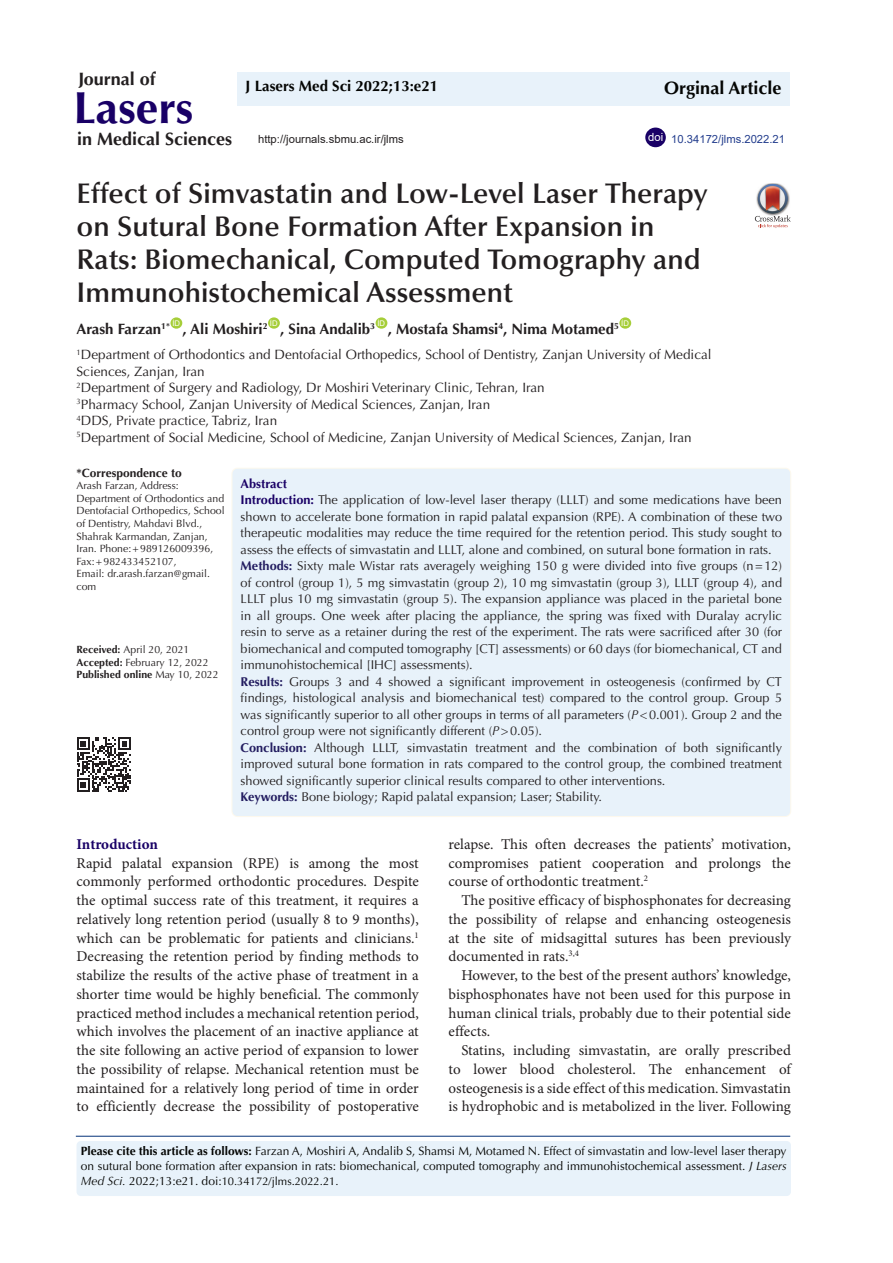
<style>
.page{position:relative;width:893px;height:1263px;background:#fff}
.page>*{position:absolute;margin:0;border:0;box-sizing:border-box;transform-origin:0 0}
.t1{font:700 45px "Optima LT Std";color:#190066}
.t2{font:600 28.5px/33px "Optima LT Std";color:#231f20}
.t3{font:700 18px "Optima LT Std";color:#231f20}
.t4{font:700 18px "Optima LT Std";color:#040503}
.t5{font:15px/18.8px "Minion Pro";color:#231f20;text-align:justify}
.t6{font:700 15px "Optima LT Std";color:#231f20}
.t7{font:700 15px "Optima LT Std";color:#040503}
.t8{font:700 15px "Minion Pro";letter-spacing:-.005em;color:#190066}
.t9{font:13.5px/16.5px "Optima LT Std";color:#231f20}
.t10{font:12.75px/16.5px "Optima LT Std";color:#231f20;text-align:justify}
.Default{font:700 12.75px "Optima LT Std";color:#190066}
.t11{font:12px/15px "Optima LT Std";color:#040503}
.t12{font:700 12px "Optima LT Std";color:#231f20}
.t13{font:11.25px "Optima LT Std";color:#040503}
.t14{font:11.25px "Arial";color:#231f20}
.t15{font:11.25px "Arial";color:#253f8e}
.t16{font:11.25px "Arial";color:#fff}
.t17{font:10.5px/12.6px "Optima LT Std";color:#231f20}
.t18{font:700 10.5px "Optima LT Std";color:#231f20}
.t19{font:7.8px "Arial";color:#fff}
.s1{font-weight:700;color:#190066}
.s2{font-weight:700;color:#231d60}
.s3{font-style:italic}
.s4{font-weight:700}
.s5{font-weight:400}
.s6{font-style:italic;font-size:12px}
.s7{font-size:12px}
</style>
<div class="page">
<hr style="left:76px;top:1136px;width:714px;height:1px;background:#053278">
<div style="left:77px;top:1141px;width:714px;height:55px;background:#e8f2fa;border-radius:4px"></div>
<img style="left:767px;top:183px;width:12px;height:1px">
<svg style="left:755px;top:184px;width:36px;height:44px"></svg>
<div style="left:624px;top:72px;width:166px;height:34px;background:#e8f2fa"></div>
<div style="left:645px;top:128px;width:21px;height:19px;background:#190066;border-radius:50%"></div>
<svg style="left:170px;top:317px;width:12px;height:12px"></svg>
<div style="left:268px;top:317px;width:12px;height:12px;background:#a6ce39;border-radius:50%"></div>
<div style="left:376px;top:317px;width:11px;height:12px;background:#a6ce39;border-radius:50%"></div>
<div style="left:619px;top:317px;width:12px;height:12px;background:#a6ce39;border-radius:50%"></div>
<div style="left:232px;top:468px;width:559px;height:348px;background:#e8f2fa;border-radius:6px"></div>
<svg style="left:77px;top:737px;width:54px;height:54px"></svg>
<div style="left:237px;top:72px;width:387px;height:34px;background:#e8f2fa"></div>
<p class="t3" style="left:78px;top:68px;width:79px">Journal of</p>
<p class="t1" style="left:73px;top:81px;width:122px">Lasers</p>
<p class="t3" style="left:77px;top:129px;width:157px">in Medical Sciences</p>
<p class="t4" style="left:664px;top:77px;width:119px">Orginal Article</p>
<p class="t7" style="left:246px;top:78px;width:194px">J Lasers Med Sci 2022;13:e21</p>
<p class="t16" style="left:648px;top:129px;width:17px">doi</p>
<p class="t15" style="left:671px;top:131px;width:115px">10.34172/jlms.2022.21</p>
<p class="t2" style="left:77px;top:177px;width:633px">Effect of Simvastatin and Low-Level Laser Therapy on Sutural Bone Formation After Expansion in Rats: Biomechanical, Computed Tomography and Immunohistochemical Assessment</p>
<p class="t6" style="left:77px;top:320px;width:95px">Arash Farzan<sup>1*</sup></p>
<p class="t19" style="left:172px;top:318px;width:9px">ID</p>
<p class="t6" style="left:183px;top:320px;width:86px">, Ali Moshiri<sup>2</sup></p>
<p class="t19" style="left:270px;top:318px;width:9px">ID</p>
<p class="t6" style="left:280px;top:320px;width:96px">, Sina Andalib<sup>3</sup></p>
<p class="t19" style="left:377px;top:318px;width:9px">ID</p>
<p class="t6" style="left:388px;top:320px;width:233px">, Mostafa Shamsi<sup>4</sup>, Nima Motamed<sup>5</sup></p>
<p class="t19" style="left:621px;top:318px;width:9px">ID</p>
<p class="t9" style="left:77px;top:347px;width:636px"><sup>1</sup>Department of Orthodontics and Dentofacial Orthopedics, School of Dentistry, Zanjan University of Medical<br>Sciences, Zanjan, Iran</p>
<p class="t9" style="left:77px;top:380px;width:470px"><sup>2</sup>Department of Surgery and Radiology, Dr Moshiri Veterinary Clinic, Tehran, Iran</p>
<p class="t9" style="left:77px;top:396px;width:415px"><sup>3</sup>Pharmacy School, Zanjan University of Medical Sciences, Zanjan, Iran</p>
<p class="t9" style="left:77px;top:413px;width:202px"><sup>4</sup>DDS, Private practice, Tabriz, Iran</p>
<p class="t9" style="left:77px;top:429px;width:617px"><sup>5</sup>Department of Social Medicine, School of Medicine, Zanjan University of Medical Sciences, Zanjan, Iran</p>
<p class="Default" style="left:241px;top:476px;width:48px">Abstract</p>
<p class="t10" style="left:241px;top:492px;width:543px"><span class="s1">Introduction:</span> The application of low-level laser therapy (LLLT) and some medications have been shown to accelerate bone formation in rapid palatal expansion (RPE). A combination of these two therapeutic modalities may reduce the time required for the retention period. This study sought to assess the effects of simvastatin and LLLT, alone and combined, on sutural bone formation in rats.</p>
<p class="t10" style="left:241px;top:558px;width:543px"><span class="s2">Methods:</span> Sixty male Wistar rats averagely weighing 150 g were divided into five groups (n=12) of control (group 1), 5 mg simvastatin (group 2), 10 mg simvastatin (group 3), LLLT (group 4), and LLLT plus 10 mg simvastatin (group 5). The expansion appliance was placed in the parietal bone in all groups. One week after placing the appliance, the spring was fixed with Duralay acrylic resin to serve as a retainer during the rest of the experiment. The rats were sacrificed after 30 (for biomechanical and computed tomography [CT] assessments) or 60 days (for biomechanical, CT and immunohistochemical [IHC] assessments).</p>
<p class="t10" style="left:241px;top:673px;width:543px"><span class="s2">Results:</span> Groups 3 and 4 showed a significant improvement in osteogenesis (confirmed by CT findings, histological analysis and biomechanical test) compared to the control group. Group 5 was significantly superior to all other groups in terms of all parameters (<span class="s3">P</span>&lt;0.001). Group 2 and the control group were not significantly different (<span class="s3">P</span>&gt;0.05).</p>
<p class="t10" style="left:241px;top:739px;width:543px"><span class="s2">Conclusion:</span> Although LLLT, simvastatin treatment and the combination of both significantly improved sutural bone formation in rats compared to the control group, the combined treatment showed significantly superior clinical results compared to other interventions.</p>
<p class="t10" style="left:241px;top:789px;width:363px"><span class="s2">Keywords:</span> Bone biology; Rapid palatal expansion; Laser; Stability.</p>
<p class="t14" style="left:258px;top:131px;width:147px">http://journals.sbmu.ac.ir/jlms</p>
<p class="t12" style="left:77px;top:465px;width:107px">*Correspondence to</p>
<p class="t17" style="left:77px;top:479px;width:150px">Arash Farzan, Address:<br>Department of Orthodontics and<br>Dentofacial Orthopedics, School of Dentistry, Mahdavi Blvd.,<br>Shahrak Karmandan, Zanjan,<br>Iran. Phone:+989126009396,<br>Fax:+982433452107,</p>
<p class="t17" style="left:77px;top:568px;width:135px">Email: dr.arash.farzan@gmail. com</p>
<p class="t17" style="left:77px;top:643px;width:114px"><span class="s4">Received:</span> April 20, 2021</p>
<p class="t17" style="left:77px;top:656px;width:133px"><span class="s4">Accepted:</span> February 12, 2022</p>
<p class="t18" style="left:77px;top:668px;width:144px">Published online <span class="s5">May 10, 2022</span></p>
<p class="t8" style="left:77px;top:833px;width:83px">Introduction</p>
<p class="t5" style="left:77px;top:853px;width:344px">Rapid palatal expansion (RPE) is among the most commonly performed orthodontic procedures. Despite the optimal success rate of this treatment, it requires a relatively long retention period (usually 8 to 9 months), which can be problematic for patients and clinicians.<sup>1<br></sup>Decreasing the retention period by finding methods to stabilize the results of the active phase of treatment in a shorter time would be highly beneficial. The commonly practiced method includes a mechanical retention period, which involves the placement of an inactive appliance at the site following an active period of expansion to lower the possibility of relapse. Mechanical retention must be maintained for a relatively long period of time in order to efficiently decrease the possibility of postoperative</p>
<p class="t5" style="left:449px;top:835px;width:344px">relapse. This often decreases the patients’ motivation, compromises patient cooperation and prolongs the course of orthodontic treatment.<sup>2</sup></p>
<p class="t5" style="left:449px;top:891px;width:344px;text-indent:13px">The positive efficacy of bisphosphonates for decreasing the possibility of relapse and enhancing osteogenesis at the site of midsagittal sutures has been previously documented in rats.<sup>3,4</sup></p>
<p class="t5" style="left:449px;top:966px;width:344px;text-indent:13px">However, to the best of the present authors’ knowledge, bisphosphonates have not been used for this purpose in human clinical trials, probably due to their potential side effects.</p>
<p class="t5" style="left:449px;top:1041px;width:344px;text-indent:13px">Statins, including simvastatin, are orally prescribed to lower blood cholesterol. The enhancement of osteogenesis is a side effect of this medication. Simvastatin is hydrophobic and is metabolized in the liver. Following</p>
<p class="t11" style="left:81px;top:1144px;width:707px"><span class="s4">Please cite this article as follows:</span> Farzan A, Moshiri A, Andalib S, Shamsi M, Motamed N. Effect of simvastatin and low-level laser therapy on sutural bone formation after expansion in rats: biomechanical, computed tomography and immunohistochemical assessment. <span class="s3">J Lasers</span></p>
<p class="t13" style="left:81px;top:1175px;width:259px"><span class="s6">Med Sci.</span> <span class="s7">2022;13:e21. doi:</span>10.34172/jlms.2022.21.</p>
</div>
